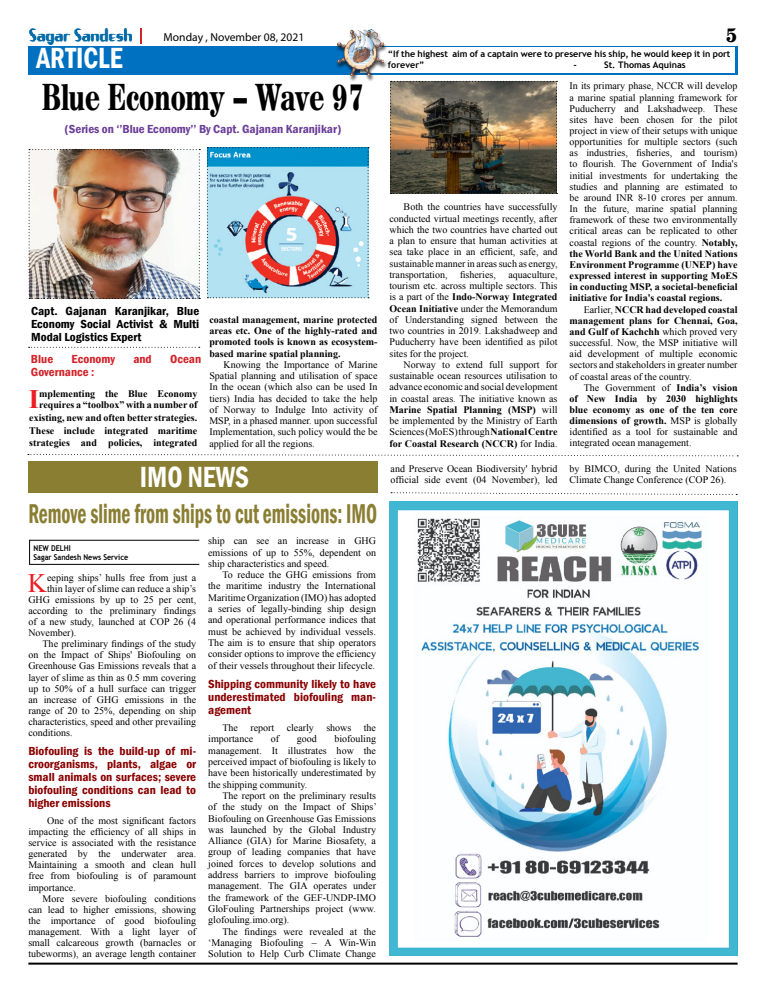
<style>
.page{position:relative;width:766px;height:993px;background:#fff}
.page>*{position:absolute;margin:0;border:0;box-sizing:border-box;transform-origin:0 0}
.t1{font:700 38px "A850 Roman";color:#000;scale:.7 1}
.t2{font:600 condensed 30px "Franklin Gothic";color:#fff;scale:.9 1}
.t3{font:600 condensed 28px "Franklin Gothic";color:#8a7e33;scale:.7 1}
.t4{font:700 26.6px "Times New Roman";color:#ed1d24}
.t5{font:26.6px "Times New Roman";color:#ed1d24}
.t6{font:700 20px "A850 Roman";color:#000}
.t7{font:600 condensed 12px/13.1px "Franklin Gothic";color:#8b0304;text-align:justify;scale:1.07 1}
.t8{font:600 condensed 12px/13px "Franklin Gothic";color:#000;text-align:justify;scale:1.07 1}
.t9{font:600 condensed 12px "Franklin Gothic";color:#6c3f98;scale:1.07 1}
.t10{font:600 condensed 12px "Franklin Gothic";color:#d2232a;scale:1.07 1}
.t11{font:11.6px "Myriad Pro";color:#000}
.t12{font:10px/11.1px "Times New Roman";color:#000;text-align:justify}
.t13{font:700 10px/11.2px "Times New Roman";color:#000;text-align:justify}
.t14{font:700 9px/11px "Trebuchet MS";color:#000}
.t15{font:700 8px/9px "Trebuchet MS";color:#000;scale:.9 1}
.s1{font-weight:700}
</style>
<div class="page">
<hr style="left:28px;top:962px;width:709px;height:2px;background:#000">
<img style="left:29px;top:28px;width:102px;height:16px">
<svg style="left:140px;top:28px;width:2px;height:16px"></svg>
<div style="left:28px;top:46px;width:709px;height:28px;background:#0070c0"></div>
<div style="left:360px;top:47px;width:374px;height:26px;background:#fff"></div>
<div style="left:335px;top:29px;width:53px;height:53px;background:#000;opacity:.75"></div>
<img style="left:337px;top:30px;width:46px;height:46px">
<hr style="left:30px;top:563px;width:169px;height:1px;background:#000">
<svg style="left:29px;top:539px;width:1px;height:25px"></svg>
<hr style="left:30px;top:539px;width:169px;height:1px;background:#000">
<svg style="left:29px;top:346px;width:171px;height:1px"></svg>
<svg style="left:207px;top:147px;width:162px;height:151px;background:#9eb8ca"></svg>
<img style="left:29px;top:149px;width:171px;height:150px">
<img style="left:389px;top:501px;width:348px;height:453px">
<img style="left:390px;top:81px;width:167px;height:113px">
<div style="left:28px;top:461px;width:350px;height:31px;background:#8a7e33"></div>
<svg style="left:28px;top:453px;width:710px;height:3px"></svg>
<svg style="left:391px;top:492px;width:346px;height:3px"></svg>
<p class="t11" style="left:163px;top:30px;width:142px">Monday , November 08, 2021</p>
<h3 class="t6" style="left:725px;top:24px;width:13px">5</h3>
<h2 class="t2" style="left:36px;top:38px;width:97px">ARTICLE</h2>
<p class="t14" style="left:388px;top:49px;width:344px">“If the highest aim of a captain were to preserve his ship, he would keep it in port forever”</p>
<p class="t14" style="left:573px;top:60px;width:5px">-</p>
<p class="t14" style="left:604px;top:60px;width:83px">St. Thomas Aquinas</p>
<h1 class="t1" style="left:42px;top:76px;width:461px">Blue Economy – Wave 97</h1>
<p class="t9" style="left:64px;top:121px;width:260px">(Series on ‘’Blue Economy’’ By Capt. Gajanan Karanjikar)</p>
<p class="t8" style="left:31px;top:304px;width:159px">Capt. Gajanan Karanjikar, Blue Economy Social Activist &amp; Multi Modal Logistics Expert</p>
<p class="t10" style="left:31px;top:351px;width:22px">Blue</p>
<p class="t10" style="left:72px;top:351px;width:42px">Economy</p>
<p class="t10" style="left:133px;top:351px;width:19px">and</p>
<p class="t10" style="left:170px;top:351px;width:31px">Ocean</p>
<p class="t10" style="left:31px;top:364px;width:61px">Governance :</p>
<h3 class="t4" style="left:29px;top:380px;width:12px">I</h3>
<p class="t13" style="left:39px;top:388px;width:160px">mplementing the Blue Economy requires a “toolbox” with a number of</p>
<p class="t13" style="left:29px;top:411px;width:169px;line-height:12.8px">existing, new and often better strategies.<br>These include integrated maritime strategies and policies, integrated</p>
<p class="t13" style="left:209px;top:313px;width:169px">coastal management, marine protected areas etc. One of the highly-rated and promoted tools is known as ecosystem&shy;based marine spatial planning.</p>
<p class="t12" style="left:209px;top:358px;width:169px;text-indent:14px">Knowing the Importance of Marine Spatial planning and utilisation of space In the ocean (which also can be used In tiers) India has decided to take the help of Norway to Indulge Into activity of MSP, in a phased manner. upon successful Implementation, such policy would the be applied for all the regions.</p>
<h2 class="t2" style="left:140px;top:456px;width:123px">IMO NEWS</h2>
<h3 class="t3" style="left:28px;top:494px;width:500px">Remove slime from ships to cut emissions: IMO</h3>
<p class="t15" style="left:34px;top:543px;width:107px">NEW DELHI<br>Sagar Sandesh News Service</p>
<h3 class="t5" style="left:28px;top:564px;width:21px">K</h3>
<p class="t12" style="left:47px;top:571px;width:150px">eeping ships’ hulls free from just a</p>
<p class="t12" style="left:47px;top:582px;width:150px">thin layer of slime can reduce a ship’s</p>
<p class="t12" style="left:28px;top:593px;width:169px">GHG emissions by up to 25 per cent,</p>
<p class="t12" style="left:28px;top:604px;width:169px">according to the preliminary findings</p>
<p class="t12" style="left:28px;top:615px;width:169px">of a new study, launched at COP 26 (4</p>
<p class="t12" style="left:28px;top:627px;width:50px">November).</p>
<p class="t12" style="left:43px;top:638px;width:155px">The preliminary findings of the study</p>
<p class="t12" style="left:28px;top:649px;width:169px">on the Impact of Ships' Biofouling on</p>
<p class="t12" style="left:28px;top:660px;width:169px">Greenhouse Gas Emissions reveals that a</p>
<p class="t12" style="left:28px;top:671px;width:169px">layer of slime as thin as 0.5 mm covering</p>
<p class="t12" style="left:28px;top:682px;width:169px">up to 50% of a hull surface can trigger</p>
<p class="t12" style="left:28px;top:693px;width:169px">an increase of GHG emissions in the</p>
<p class="t12" style="left:28px;top:704px;width:169px">range of 20 to 25%, depending on ship</p>
<p class="t12" style="left:28px;top:715px;width:169px">characteristics, speed and other prevailing</p>
<p class="t12" style="left:28px;top:726px;width:46px">conditions.</p>
<p class="t7" style="left:28px;top:743px;width:158px">Biofouling is the build-up of mi&shy;croorganisms, plants, algae or small animals on surfaces; severe biofouling conditions can lead to higher emissions</p>
<p class="t12" style="left:28px;top:814px;width:169px;text-indent:19px">One of the most significant factors impacting the efficiency of all ships in service is associated with the resistance generated by the underwater area.<br>Maintaining a smooth and clean hull free from biofouling is of paramount importance.</p>
<p class="t12" style="left:28px;top:892px;width:169px;text-indent:14px">More severe biofouling conditions can lead to higher emissions, showing the importance of good biofouling management. With a light layer of small calcareous growth (barnacles or tubeworms), an average length container</p>
<p class="t12" style="left:208px;top:535px;width:169px">ship can see an increase in GHG emissions of up to 55%, dependent on ship characteristics and speed.</p>
<p class="t12" style="left:208px;top:568px;width:169px;text-indent:14px">To reduce the GHG emissions from the maritime industry the International Maritime Organization (IMO) has adopted a series of legally-binding ship design and operational performance indices that must be achieved by individual vessels.<br>The aim is to ensure that ship operators consider options to improve the efficiency of their vessels throughout their lifecycle.</p>
<p class="t7" style="left:208px;top:676px;width:158px">Shipping community likely to have underestimated biofouling man&shy;agement</p>
<p class="t12" style="left:208px;top:721px;width:169px;text-indent:14px">The report clearly shows the importance</p>
<p class="t12" style="left:208px;top:733px;width:169px;text-indent:126px">biofouling management. It illustrates how the perceived impact of biofouling is likely to have been historically underestimated by the shipping community.</p>
<p class="t12" style="left:208px;top:789px;width:170px;text-indent:14px">The report on the preliminary results of the study on the Impact of Ships’ Biofouling on Greenhouse Gas Emissions was launched by the Global Industry Alliance (GIA) for Marine Biosafety, a group of leading companies that have joined forces to develop solutions and address barriers to improve biofouling management. The GIA operates under the framework of the GEF-UNDP-IMO GloFouling Partnerships project (www. glofouling.imo.org).</p>
<p class="t12" style="left:208px;top:925px;width:169px;text-indent:14px">The findings were revealed at the ‘Managing Biofouling – A Win-Win Solution to Help Curb Climate Change</p>
<p class="t12" style="left:271px;top:733px;width:10px">of</p>
<p class="t12" style="left:296px;top:733px;width:21px">good</p>
<p class="t12" style="left:389px;top:201px;width:169px;text-indent:14px">Both the countries have successfully conducted virtual meetings recently, after which the two countries have charted out a plan to ensure that human activities at sea take place in an efficient, safe, and sustainable manner in areas such as energy, transportation, fisheries, aquaculture, tourism etc. across multiple sectors. This is a part of the <span class="s1">Indo-Norway Integrated Ocean Initiative</span> under the Memorandum of Understanding signed between the two countries in 2019. Lakshadweep and Puducherry have been identified as pilot sites for the project.</p>
<p class="t12" style="left:389px;top:358px;width:169px;text-indent:14px">Norway to extend full support for sustainable ocean resources utilisation to advance economic and social development in coastal areas. The initiative known as <span class="s1">Marine Spatial Planning (MSP)</span> will be implemented by the Ministry of Earth Sciences (MoES) through <span class="s1">National Centre for Coastal Research (NCCR)</span> for India.</p>
<p class="t12" style="left:569px;top:80px;width:169px">In its primary phase, NCCR will develop a marine spatial planning framework for Puducherry and Lakshadweep. These sites have been chosen for the pilot project in view of their setups with unique opportunities for multiple sectors (such as industries, fisheries, and tourism) to flourish. The Government of India's initial investments for undertaking the studies and planning are estimated to be around INR 8-10 crores per annum.<br>In the future, marine spatial planning framework of these two environmentally critical areas can be replicated to other coastal regions of the country. <span class="s1">Notably, the World Bank and the United Nations Environment Programme (UNEP) have expressed interest in supporting MoES in conducting MSP, a societal-beneficial initiative for India's coastal regions.</span></p>
<p class="t12" style="left:569px;top:303px;width:169px;text-indent:14px">Earlier, <span class="s1">NCCR had developed coastal management plans for Chennai, Goa, and Gulf of Kachchh</span> which proved very successful. Now, the MSP initiative will aid development of multiple economic sectors and stakeholders in greater number of coastal areas of the country.</p>
<p class="t12" style="left:569px;top:381px;width:169px;text-indent:14px">The Government of <span class="s1">India’s vision of New India by 2030 highlights blue economy as one of the ten core dimensions of growth.</span> MSP is globally identified as a tool for sustainable and integrated ocean management.</p>
<p class="t12" style="left:390px;top:463px;width:168px">and Preserve Ocean Biodiversity' hybrid official side event (04 November), led</p>
<p class="t12" style="left:569px;top:463px;width:168px">by BIMCO, during the United Nations<br>Climate Change Conference (COP 26).</p>
</div>
